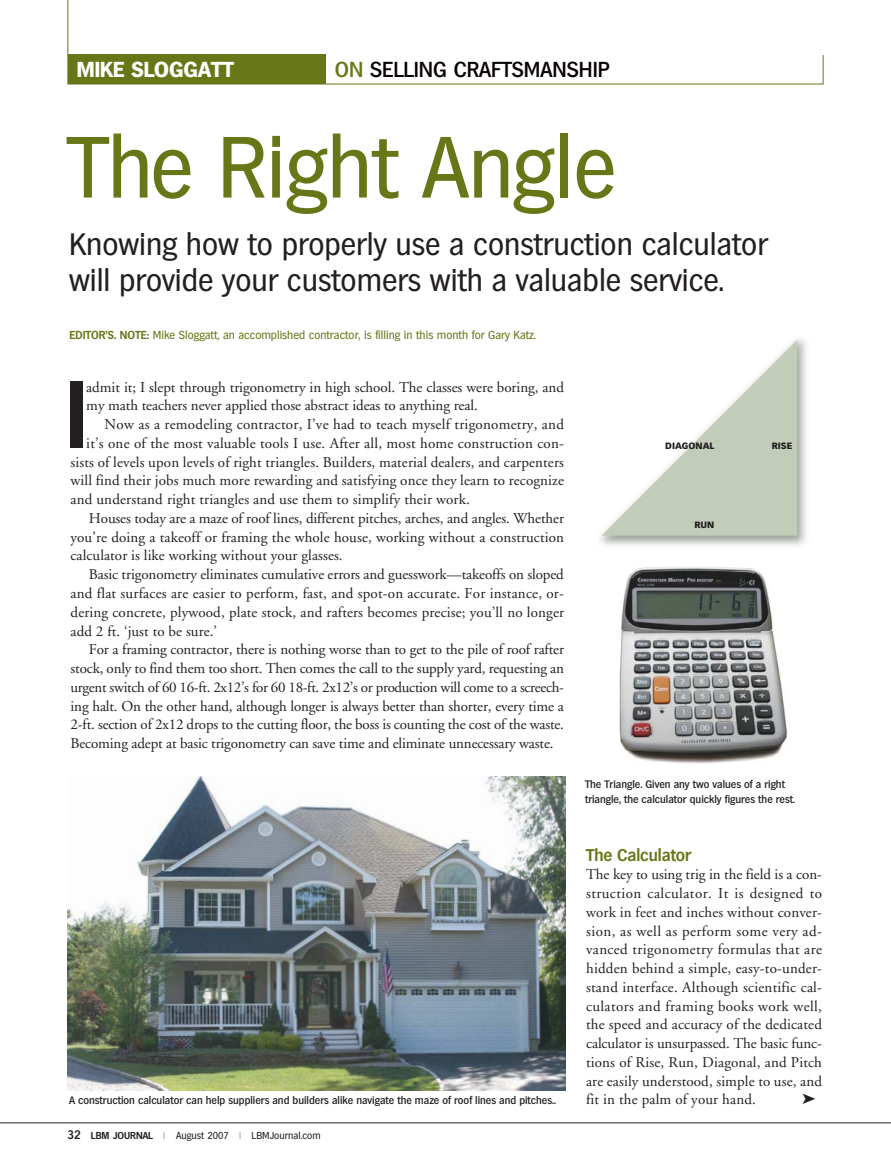
<style>
.page{position:relative;width:891px;height:1175px;background:#fff}
.page>*{position:absolute;margin:0;border:0;box-sizing:border-box;transform-origin:0 0}
.t1{font:600 91.8px "Hamburg TS";color:#231f20}
.t2{font:84px "Hamburg TS";color:#677718}
.t3{font:30px/36px "Hamburg TS";color:#231f20}
.t4{font:500 21px "Hamburg TS";color:#090204}
.t5{font:700 21px "Hamburg TS";color:#fff}
.t6{font:600 16.5px "Hamburg TS";color:#677718}
.t7{font:15px/18.8px "Adobe Garamond";letter-spacing:-.005em;color:#231f20}
.t8{font:15px "Adobe Garamond";letter-spacing:.015em;color:#231f20}
.t9{font:11.25px "Hamburg TS";color:#677718}
.t10{font:500 10.5px/15px "Hamburg TS";color:#231f20}
.t11{font:9.75px "Hamburg TS";color:#231f20}
.t12{font:900 9px "Vectora LH";color:#231f20}
.s1{color:#677718}
.s2{font-weight:600}
.s3{font-weight:600;font-size:12px}
.s4{color:#808284}
</style>
<div class="page">
<img style="left:619px;top:567px;width:169px;height:197px">
<svg style="left:68px;top:0;width:756px;height:84px"></svg>
<div style="left:783px;top:0;width:69px;height:55px;background:#fff"></div>
<hr style="left:0;top:1122px;width:891px;height:1px;background:#231f20">
<img style="left:68px;top:776px;width:498px;height:314px">
<img style="left:600px;top:338px;width:206px;height:208px">
<svg style="left:602px;top:340px;width:195px;height:195px"></svg>
<h3 class="t5" style="left:77px;top:61px;width:159px">MIKE SLOGGATT</h3>
<h3 class="t4" style="left:335px;top:61px;width:276px"><span class="s1">ON</span> SELLING CRAFTSMANSHIP</h3>
<h2 class="t2" style="left:68px;top:132px;width:550px">The Right Angle</h2>
<h3 class="t3" style="left:69px;top:228px;width:700px">Knowing how to properly use a construction calculator will provide your customers with a valuable service.</h3>
<p class="t9" style="left:69px;top:330px;width:468px"><span class="s2">EDITOR’S. NOTE:</span> Mike Sloggatt, an accomplished contractor, is filling in this month for Gary Katz.</p>
<p class="t7" style="left:86px;top:379px;width:479px">admit it; I slept through trigonometry in high school. The classes were boring, and my math teachers never applied those abstract ideas to anything real.</p>
<p class="t8" style="left:105px;top:418px;width:461px">Now as a remodeling contractor, I’ve had to teach myself trigonometry, and</p>
<p class="t8" style="left:86px;top:437px;width:479px">it’s one of the most valuable tools I use. After all, most home construction con-</p>
<p class="t7" style="left:71px;top:454px;width:495px">sists of levels upon levels of right triangles. Builders, material dealers, and carpenters</p>
<p class="t7" style="left:71px;top:472px;width:495px">will find their jobs much more rewarding and satisfying once they learn to recognize</p>
<p class="t7" style="left:71px;top:491px;width:401px">and understand right triangles and use them to simplify their work.</p>
<p class="t7" style="left:89px;top:510px;width:477px">Houses today are a maze of roof lines, different pitches, arches, and angles. Whether</p>
<p class="t7" style="left:71px;top:529px;width:495px">you’re doing a takeoff or framing the whole house, working without a construction</p>
<p class="t7" style="left:71px;top:547px;width:274px">calculator is like working without your glasses.</p>
<p class="t7" style="left:89px;top:566px;width:477px">Basic trigonometry eliminates cumulative errors and guesswork—takeoffs on sloped</p>
<p class="t8" style="left:71px;top:587px;width:495px">and flat surfaces are easier to perform, fast, and spot-on accurate. For instance, or-</p>
<p class="t7" style="left:71px;top:604px;width:495px">dering concrete, plywood, plate stock, and rafters becomes precise; you’ll no longer</p>
<p class="t7" style="left:71px;top:622px;width:148px">add 2 ft. ‘just to be sure.’</p>
<p class="t7" style="left:89px;top:641px;width:477px">For a framing contractor, there is nothing worse than to get to the pile of roof rafter</p>
<p class="t7" style="left:71px;top:660px;width:495px">stock, only to find them too short. Then comes the call to the supply yard, requesting an</p>
<p class="t7" style="left:71px;top:679px;width:495px">urgent switch of 60 16-ft. 2x12’s for 60 18-ft. 2x12’s or production will come to a screech-</p>
<p class="t7" style="left:71px;top:697px;width:495px">ing halt. On the other hand, although longer is always better than shorter, every time a</p>
<p class="t7" style="left:71px;top:716px;width:495px">2-ft. section of 2x12 drops to the cutting floor, the boss is counting the cost of the waste.</p>
<p class="t7" style="left:71px;top:735px;width:484px">Becoming adept at basic trigonometry can save time and eliminate unnecessary waste.</p>
<h1 class="t1" style="left:65px;top:377px;width:24px">I</h1>
<p class="t10" style="left:69px;top:1093px;width:489px">A construction calculator can help suppliers and builders alike navigate the maze of roof lines and pitches..</p>
<p class="t11" style="left:67px;top:1131px;width:255px"><span class="s3">32</span> <span class="s2">LBM JOURNAL</span> <span class="s4">❘</span> August 2007 <span class="s4">❘</span> LBMJournal.com</p>
<p class="t12" style="left:665px;top:442px;width:51px">DIAGONAL</p>
<p class="t12" style="left:694px;top:521px;width:21px">RUN</p>
<p class="t12" style="left:772px;top:442px;width:22px">RISE</p>
<p class="t10" style="left:585px;top:777px;width:212px">The Triangle. Given any two values of a right triangle, the calculator quickly figures the rest.</p>
<p class="t6" style="left:586px;top:847px;width:107px">The Calculator</p>
<p class="t7" style="left:586px;top:866px;width:237px;text-align:justify">The key to using trig in the field is a con&shy;struction calculator. It is designed to work in feet and inches without conver&shy;sion, as well as perform some very ad&shy;vanced trigonometry formulas that are hidden behind a simple, easy-to-under&shy;stand interface. Although scientific cal&shy;culators and framing books work well, the speed and accuracy of the dedicated calculator is unsurpassed. The basic func&shy;tions of Rise, Run, Diagonal, and Pitch are easily understood, simple to use, and fit in the palm of your hand.</p>
</div>
